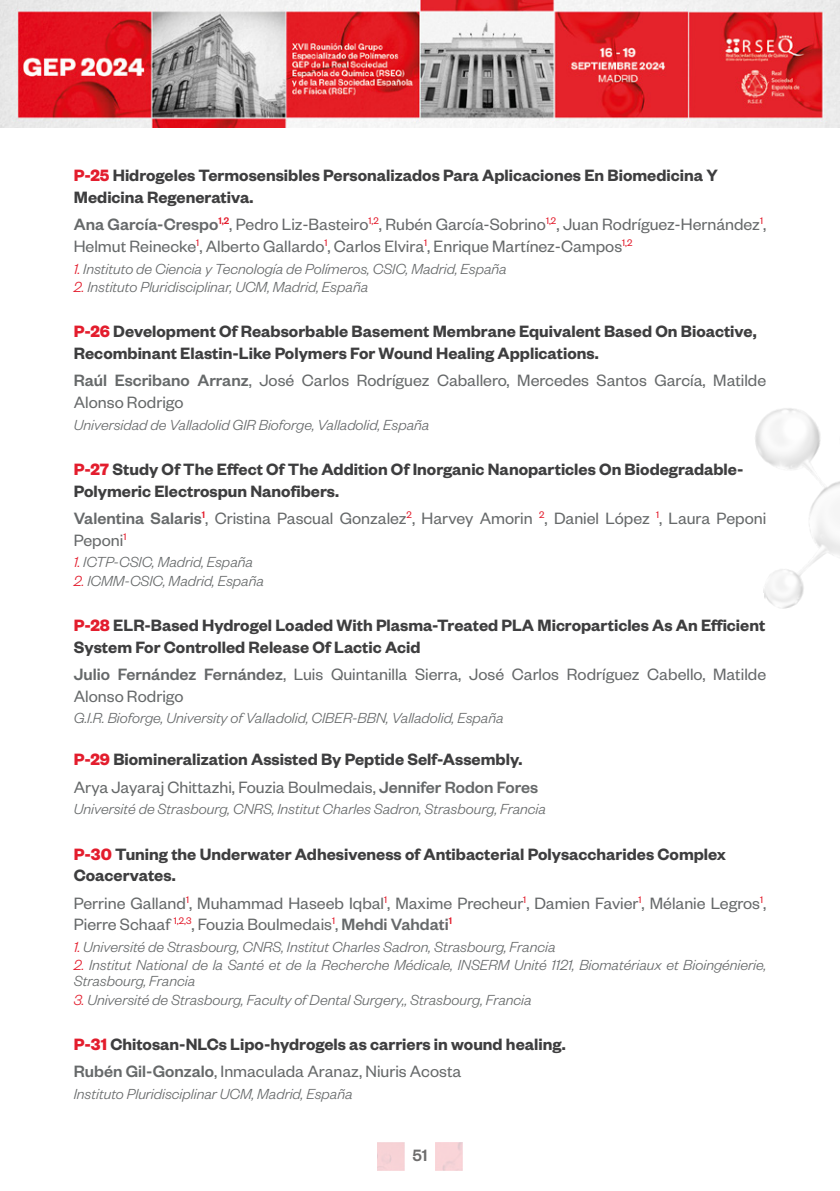
<style>
.page{position:relative;width:840px;height:1191px;background:#fff}
.page>*{position:absolute;margin:0;border:0;box-sizing:border-box;transform-origin:0 0}
.TXT_COMUN_-_GREP{font:18px/21.6px "Founders Grotesk";color:#66696a}
.TITULO_PONENCIA{font:600 18px/21.6px "Founders Grotesk";color:#3e3e3f}
.t1{font:500 18px "Founders Grotesk";color:#6e6d6d}
.FILIACIONES_-_GREP{font:italic 300 16px/16px "Founders Grotesk";color:#66696a}
.s1{font-weight:700;color:#e31d2d}
.s2{font-weight:500}
.s3{color:#e31d2d}
</style>
<div class="page">
<img style="left:0;top:0;width:839px;height:127px">
<img style="left:755px;top:408px;width:84px;height:201px">
<p class="TITULO_PONENCIA" style="left:74px;top:164px;width:645px"><span class="s1">P-25</span> Hidrogeles Termosensibles Personalizados Para Aplicaciones En Biomedicina Y<br>Medicina Regenerativa.</p>
<p class="TXT_COMUN_-_GREP" style="left:74px;top:213px;width:693px"><span class="s2">Ana García-Crespo</span><sup>1,2</sup>, Pedro Liz-Basteiro<sup>1,2</sup>, Rubén García-Sobrino<sup>1,2</sup>, Juan Rodríguez-Hernández<sup>1</sup>,<br>Helmut Reinecke<sup>1</sup>, Alberto Gallardo<sup>1</sup>, Carlos Elvira<sup>1</sup>, Enrique Martínez-Campos<sup>1,2</sup></p>
<p class="FILIACIONES_-_GREP" style="left:74px;top:260px;width:434px"><span class="s3">1.</span> Instituto de Ciencia y Tecnología de Polímeros, CSIC, Madrid, España</p>
<p class="FILIACIONES_-_GREP" style="left:74px;top:278px;width:296px"><span class="s3">2.</span> Instituto Pluridisciplinar, UCM, Madrid, España</p>
<p class="TITULO_PONENCIA" style="left:74px;top:320px;width:684px"><span class="s1">P-26</span> Development Of Reabsorbable Basement Membrane Equivalent Based On Bioactive,<br>Recombinant Elastin-Like Polymers For Wound Healing Applications.</p>
<p class="TXT_COMUN_-_GREP" style="left:74px;top:369px;width:693px"><span class="s2">Raúl Escribano Arranz</span>, José Carlos Rodríguez Caballero, Mercedes Santos García, Matilde<br>Alonso Rodrigo</p>
<p class="FILIACIONES_-_GREP" style="left:74px;top:416px;width:357px">Universidad de Valladolid GIR Bioforge, Valladolid, España</p>
<p class="TITULO_PONENCIA" style="left:74px;top:457px;width:671px"><span class="s1">P-27</span> Study Of The Effect Of The Addition Of Inorganic Nanoparticles On Biodegradable-<br>Polymeric Electrospun Nanofibers.</p>
<p class="TXT_COMUN_-_GREP" style="left:74px;top:506px;width:693px"><span class="s2">Valentina Salaris</span><sup>1</sup>, Cristina Pascual Gonzalez<sup>2</sup>, Harvey Amorin <sup>2</sup>, Daniel López <sup>1</sup>, Laura Peponi<br>Peponi<sup>1</sup></p>
<p class="FILIACIONES_-_GREP" style="left:74px;top:553px;width:181px"><span class="s3">1.</span> ICTP-CSIC, Madrid, España</p>
<p class="FILIACIONES_-_GREP" style="left:74px;top:571px;width:192px"><span class="s3">2.</span> ICMM-CSIC, Madrid, España</p>
<p class="TITULO_PONENCIA" style="left:74px;top:613px;width:692px"><span class="s1">P-28</span> ELR-Based Hydrogel Loaded With Plasma-Treated PLA Microparticles As An Efficient<br>System For Controlled Release Of Lactic Acid</p>
<p class="TXT_COMUN_-_GREP" style="left:74px;top:662px;width:693px"><span class="s2">Julio Fernández Fernández</span>, Luis Quintanilla Sierra, José Carlos Rodríguez Cabello, Matilde<br>Alonso Rodrigo</p>
<p class="FILIACIONES_-_GREP" style="left:74px;top:709px;width:431px">G.I.R. Bioforge, University of Valladolid, CIBER-BBN, Valladolid, España</p>
<p class="TITULO_PONENCIA" style="left:74px;top:748px;width:450px"><span class="s1">P-29</span> Biomineralization Assisted By Peptide Self-Assembly.</p>
<p class="TXT_COMUN_-_GREP" style="left:74px;top:775px;width:465px">Arya Jayaraj Chittazhi, Fouzia Boulmedais, <span class="s2">Jennifer Rodon Fores</span></p>
<p class="FILIACIONES_-_GREP" style="left:74px;top:800px;width:473px">Université de Strasbourg, CNRS, Institut Charles Sadron, Strasbourg, Francia</p>
<p class="TITULO_PONENCIA" style="left:74px;top:842px;width:653px"><span class="s1">P-30</span> Tuning the Underwater Adhesiveness of Antibacterial Polysaccharides Complex<br>Coacervates.</p>
<p class="TXT_COMUN_-_GREP" style="left:74px;top:891px;width:693px">Perrine Galland<sup>1</sup>, Muhammad Haseeb Iqbal<sup>1</sup>, Maxime Precheur<sup>1</sup>, Damien Favier<sup>1</sup>, Mélanie Legros<sup>1</sup>,<br>Pierre Schaaf <sup>1,2,3</sup>, Fouzia Boulmedais<sup>1</sup>, <span class="s2">Mehdi Vahdati</span><sup>1</sup></p>
<p class="FILIACIONES_-_GREP" style="left:74px;top:938px;width:483px"><span class="s3">1.</span> Université de Strasbourg, CNRS, Institut Charles Sadron, Strasbourg, Francia</p>
<p class="FILIACIONES_-_GREP" style="left:74px;top:956px;width:693px"><span class="s3">2.</span> Institut National de la Santé et de la Recherche Médicale, INSERM Unité 1121, Biomatériaux et Bioingénierie,<br>Strasbourg, Francia</p>
<p class="FILIACIONES_-_GREP" style="left:74px;top:990px;width:459px"><span class="s3">3.</span> Université de Strasbourg, Faculty of Dental Surgery,, Strasbourg, Francia</p>
<p class="TITULO_PONENCIA" style="left:74px;top:1032px;width:493px"><span class="s1">P-31</span> Chitosan-NLCs Lipo-hydrogels as carriers in wound healing.</p>
<p class="TXT_COMUN_-_GREP" style="left:74px;top:1059px;width:389px"><span class="s2">Rubén Gil-Gonzalo</span>, Inmaculada Aranaz, Niuris Acosta</p>
<p class="FILIACIONES_-_GREP" style="left:74px;top:1085px;width:280px">Instituto Pluridisciplinar UCM, Madrid, España</p>
<p class="t1" style="left:412px;top:1144px;width:17px">51</p>
</div>
